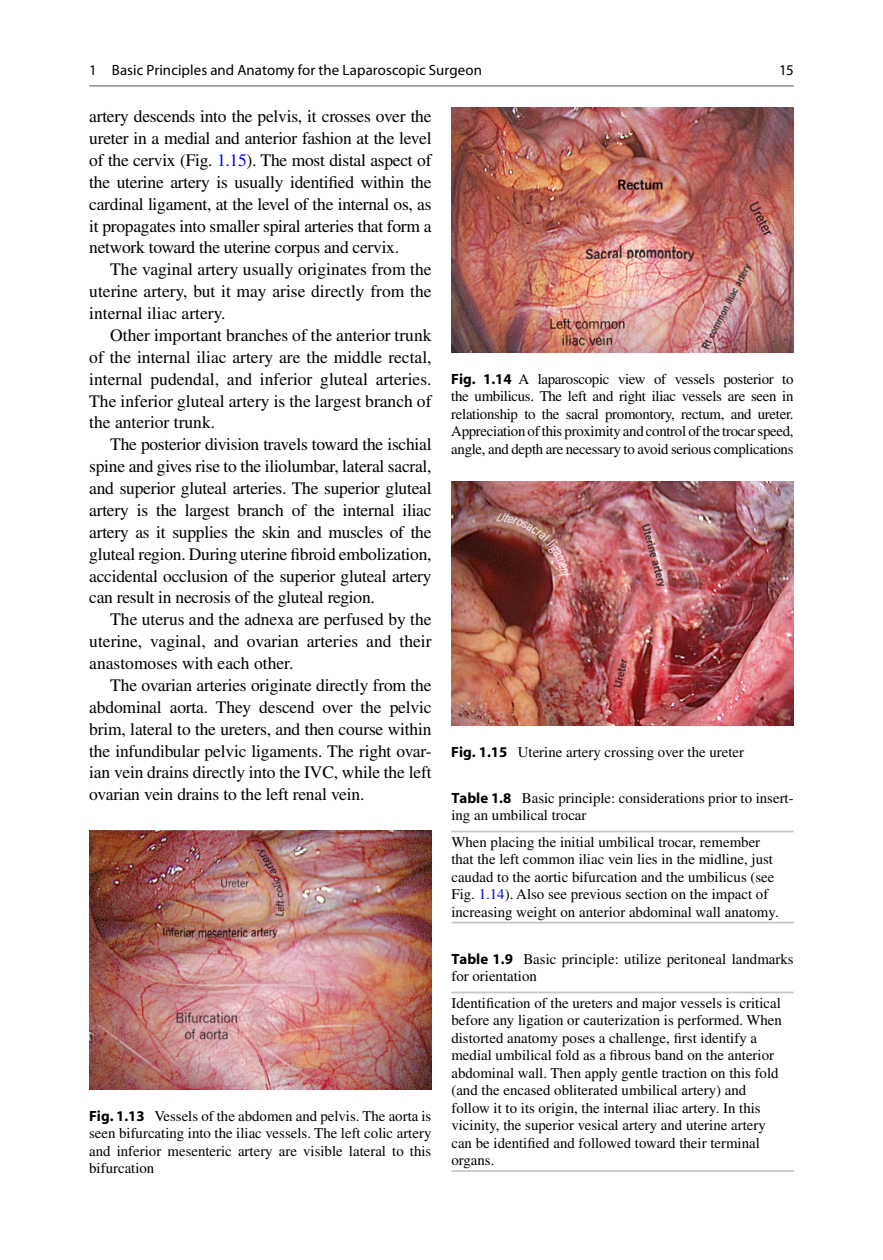
<style>
.page{position:relative;width:883px;height:1260px;background:#fff}
.page>*{position:absolute;margin:0;border:0;box-sizing:border-box;transform-origin:0 0}
.t1{font:17.5px/21.9px "Times";letter-spacing:-.01em;color:#000;text-align:justify}
.t2{font:14.88px/17.5px "Times";color:#000}
.t3{font:14.88px "Myriad";letter-spacing:.005em;color:#000}
.s1{color:#0000fa}
.s2{font-family:"Myriad";font-weight:700}
</style>
<div class="page">
<img style="left:89px;top:831px;width:343px;height:258px">
<img style="left:451px;top:107px;width:343px;height:245px">
<img style="left:451px;top:481px;width:343px;height:245px">
<hr style="left:451px;top:922px;width:343px;height:1px;background:#c5c6c6">
<hr style="left:451px;top:831px;width:343px;height:1px;background:#c5c6c6">
<hr style="left:451px;top:1170px;width:343px;height:2px;background:#c5c6c6">
<hr style="left:451px;top:992px;width:343px;height:1px;background:#c5c6c6">
<hr style="left:89px;top:85px;width:705px;height:2px;background:#9c9c9c">
<p class="t3" style="left:89px;top:64px;width:394px">1 Basic Principles and Anatomy for the Laparoscopic Surgeon</p>
<p class="t3" style="left:779px;top:64px;width:16px">15</p>
<p class="t1" style="left:89px;top:107px;width:344px">artery descends into the pelvis, it crosses over the ureter in a medial and anterior fashion at the level of the cervix (Fig. <span class="s1">1.15</span> ). The most distal aspect of the uterine artery is usually identified within the cardinal ligament, at the level of the internal os, as it propagates into smaller spiral arteries that form a network toward the uterine corpus and cervix.</p>
<p class="t1" style="left:89px;top:260px;width:344px;text-indent:21px">The vaginal artery usually originates from the uterine artery, but it may arise directly from the internal iliac artery.</p>
<p class="t1" style="left:89px;top:326px;width:344px;text-indent:21px">Other important branches of the anterior trunk of the internal iliac artery are the middle rectal, internal pudendal, and inferior gluteal arteries.<br>The inferior gluteal artery is the largest branch of the anterior trunk.</p>
<p class="t1" style="left:89px;top:435px;width:344px;text-indent:21px">The posterior division travels toward the ischial spine and gives rise to the iliolumbar, lateral sacral, and superior gluteal arteries. The superior gluteal artery is the largest branch of the internal iliac artery as it supplies the skin and muscles of the gluteal region. During uterine fibroid embolization, accidental occlusion of the superior gluteal artery can result in necrosis of the gluteal region.</p>
<p class="t1" style="left:89px;top:610px;width:344px;text-indent:21px">The uterus and the adnexa are perfused by the uterine, vaginal, and ovarian arteries and their anastomoses with each other.</p>
<p class="t1" style="left:89px;top:676px;width:344px;text-indent:21px">The ovarian arteries originate directly from the abdominal aorta. They descend over the pelvic brim, lateral to the ureters, and then course within the infundibular pelvic ligaments. The right ovar&shy;ian vein drains directly into the IVC, while the left ovarian vein drains to the left renal vein.</p>
<p class="t2" style="left:89px;top:1108px;width:344px;text-align:justify"><span class="s2">Fig. 1.13</span> Vessels of the abdomen and pelvis. The aorta is seen bifurcating into the iliac vessels. The left colic artery and inferior mesenteric artery are visible lateral to this bifurcation</p>
<p class="t2" style="left:451px;top:371px;width:344px;text-align:justify"><span class="s2">Fig. 1.14</span> A laparoscopic view of vessels posterior to the umbilicus. The left and right iliac vessels are seen in relationship to the sacral promontory, rectum, and ureter.<br>Appreciation of this proximity and control of the trocar speed, angle, and depth are necessary to avoid serious complications</p>
<p class="t2" style="left:451px;top:745px;width:294px"><span class="s2">Fig. 1.15</span> Uterine artery crossing over the ureter</p>
<p class="t2" style="left:451px;top:790px;width:344px"><span class="s2">Table 1.8</span> Basic principle: considerations prior to insert&shy;ing an umbilical trocar</p>
<p class="t2" style="left:451px;top:834px;width:329px">When placing the initial umbilical trocar, remember that the left common iliac vein lies in the midline, just caudad to the aortic bifurcation and the umbilicus (see Fig. <span class="s1">1.14</span> ). Also see previous section on the impact of increasing weight on anterior abdominal wall anatomy.</p>
<p class="t2" style="left:451px;top:951px;width:344px"><span class="s2">Table 1.9</span> Basic principle: utilize peritoneal landmarks for orientation</p>
<p class="t2" style="left:451px;top:995px;width:332px">Identification of the ureters and major vessels is critical before any ligation or cauterization is performed. When distorted anatomy poses a challenge, first identify a medial umbilical fold as a fibrous band on the anterior abdominal wall. Then apply gentle traction on this fold (and the encased obliterated umbilical artery) and follow it to its origin, the internal iliac artery. In this vicinity, the superior vesical artery and uterine artery can be identified and followed toward their terminal organs.</p>
</div>
